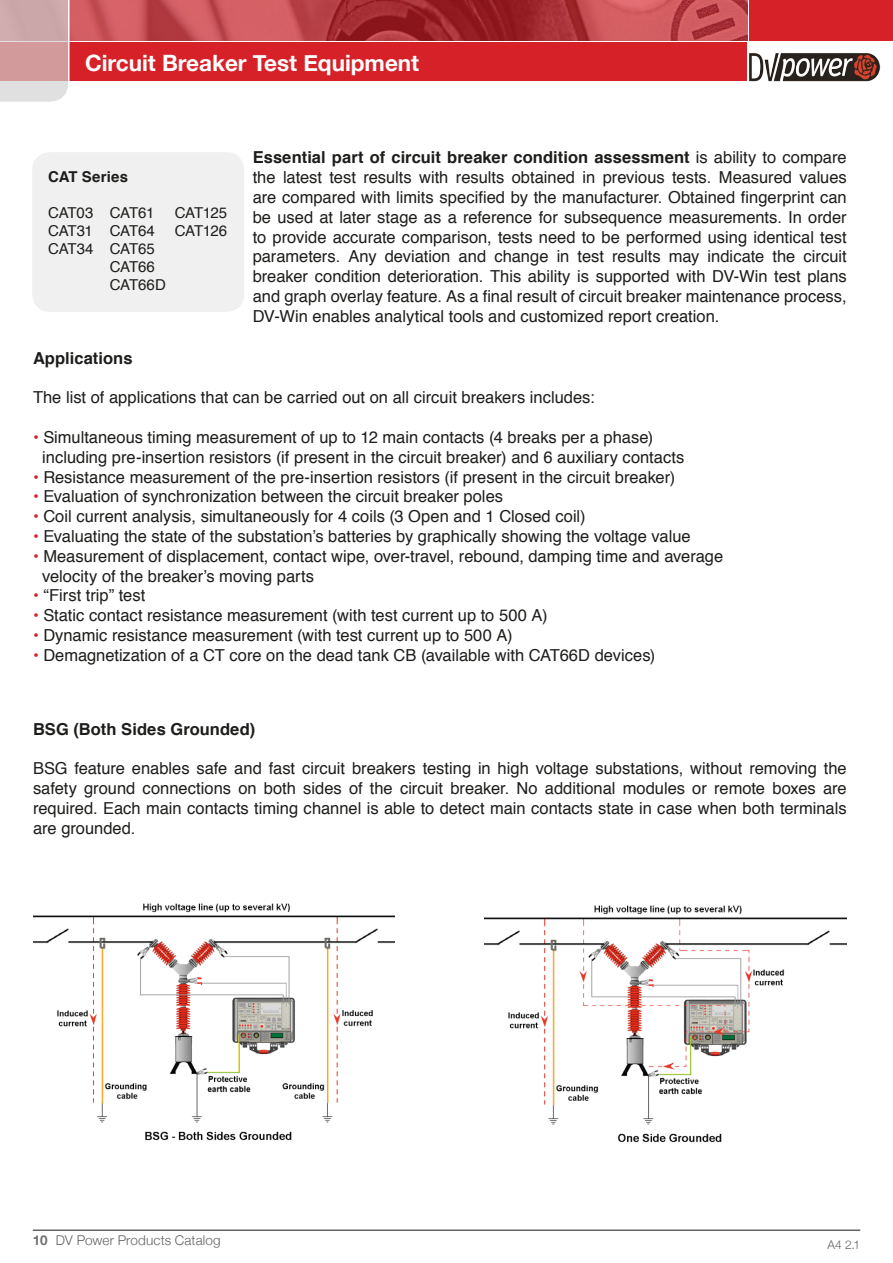
<style>
.page{position:relative;width:893px;height:1263px;background:#fff}
.page>*{position:absolute;margin:0;border:0;box-sizing:border-box;transform-origin:0 0}
.t1{font:700 22.5px "Helvetica Neue";color:#fff}
.Vanligt_text_vänster{font:16.5px/19.8px "Helvetica";color:#1d1d1b;text-align:justify}
.t2{font:700 16.5px "Helvetica";letter-spacing:.005em;color:#1d1d1b}
.t3{font:15px "Helvetica";letter-spacing:-.02em;color:#1d1d1b}
.t4{font:700 15px "Helvetica";letter-spacing:.01em;color:#1d1d1b}
.t5{font:300 13.5px "Helvetica Neue";letter-spacing:.01em;color:#646463}
.t6{font:300 12px "Helvetica Neue";color:#646463}
.s1{font-weight:700}
.s2{color:#d62128}
.s3{font-weight:700;color:#70706f}
</style>
<div class="page">
<img style="left:750px;top:53px;width:130px;height:28px">
<hr style="left:33px;top:1229px;width:827px;height:2px;background:#646463">
<img style="left:70px;top:0;width:677px;height:41px">
<div style="left:0;top:43px;width:747px;height:38px;background:#d62128"></div>
<hr style="left:68px;top:0;width:2px;height:149px;background:#fff">
<svg style="left:0;top:0;width:68px;height:102px;background:#d3afb0"></svg>
<div style="left:750px;top:0;width:143px;height:41px;background:#d62128"></div>
<img style="left:33px;top:903px;width:362px;height:238px">
<img style="left:485px;top:905px;width:362px;height:238px">
<div style="left:32px;top:152px;width:212px;height:160px;background:#f0f0f0;border-radius:18px"></div>
<p class="t1" style="left:85px;top:43px;width:336px">Circuit Breaker Test Equipment</p>
<p class="t4" style="left:48px;top:164px;width:81px">CAT Series</p>
<p class="t3" style="left:48px;top:201px;width:47px">CAT03</p>
<p class="t3" style="left:48px;top:219px;width:46px">CAT31</p>
<p class="t3" style="left:48px;top:237px;width:47px">CAT34</p>
<p class="t3" style="left:110px;top:201px;width:46px">CAT61</p>
<p class="t3" style="left:110px;top:219px;width:47px">CAT64</p>
<p class="t3" style="left:110px;top:237px;width:47px">CAT65</p>
<p class="t3" style="left:110px;top:255px;width:47px">CAT66</p>
<p class="t3" style="left:110px;top:273px;width:58px">CAT66D</p>
<p class="t3" style="left:175px;top:201px;width:54px">CAT125</p>
<p class="t3" style="left:175px;top:219px;width:54px">CAT126</p>
<p class="Vanligt_text_vänster" style="left:253px;top:148px;width:596px"><span class="s1">Essential part of circuit breaker condition assessment</span> is ability to compare the latest test results with results obtained in previous tests. Measured values are compared with limits specified by the manufacturer. Obtained fingerprint can be used at later stage as a reference for subsequence measurements. In order to provide accurate comparison, tests need to be performed using identical test parameters. Any deviation and change in test results may indicate the circuit breaker condition deterioration. This ability is supported with DV-Win test plans and graph overlay feature. As a final result of circuit breaker maintenance process, DV-Win enables analytical tools and customized report creation.</p>
<p class="t2" style="left:33px;top:345px;width:101px">Applications</p>
<p class="Vanligt_text_vänster" style="left:33px;top:388px;width:563px">The list of applications that can be carried out on all circuit breakers includes:</p>
<p class="Vanligt_text_vänster" style="left:33px;top:428px;width:622px"><span class="s2">•</span> Simultaneous timing measurement of up to 12 main contacts (4 breaks per a phase)</p>
<p class="Vanligt_text_vänster" style="left:42px;top:448px;width:644px">including pre-insertion resistors (if present in the circuit breaker) and 6 auxiliary contacts</p>
<p class="Vanligt_text_vänster" style="left:33px;top:467px;width:644px"><span class="s2">•</span> Resistance measurement of the pre-insertion resistors (if present in the circuit breaker)</p>
<p class="Vanligt_text_vänster" style="left:33px;top:487px;width:472px"><span class="s2">•</span> Evaluation of synchronization between the circuit breaker poles</p>
<p class="Vanligt_text_vänster" style="left:33px;top:507px;width:554px"><span class="s2">•</span> Coil current analysis, simultaneously for 4 coils (3 Open and 1 Closed coil)</p>
<p class="Vanligt_text_vänster" style="left:33px;top:527px;width:659px"><span class="s2">•</span> Evaluating the state of the substation’s batteries by graphically showing the voltage value</p>
<p class="Vanligt_text_vänster" style="left:33px;top:547px;width:692px"><span class="s2">•</span> Measurement of displacement, contact wipe, over-travel, rebound, damping time and average</p>
<p class="Vanligt_text_vänster" style="left:42px;top:566px;width:273px">velocity of the breaker’s moving parts</p>
<p class="Vanligt_text_vänster" style="left:33px;top:586px;width:114px"><span class="s2">•</span> “First trip” test</p>
<p class="Vanligt_text_vänster" style="left:33px;top:606px;width:516px"><span class="s2">•</span> Static contact resistance measurement (with test current up to 500 A)</p>
<p class="Vanligt_text_vänster" style="left:33px;top:626px;width:481px"><span class="s2">•</span> Dynamic resistance measurement (with test current up to 500 A)</p>
<p class="Vanligt_text_vänster" style="left:33px;top:646px;width:624px"><span class="s2">•</span> Demagnetization of a CT core on the dead tank CB (available with CAT66D devices)</p>
<p class="t2" style="left:33px;top:715px;width:224px">BSG (Both Sides Grounded)</p>
<p class="Vanligt_text_vänster" style="left:33px;top:759px;width:815px">BSG feature enables safe and fast circuit breakers testing in high voltage substations, without removing the safety ground connections on both sides of the circuit breaker. No additional modules or remote boxes are required. Each main contacts timing channel is able to detect main contacts state in case when both terminals are grounded.</p>
<p class="t5" style="left:33px;top:1229px;width:189px"><span class="s3">10</span> DV Power Products Catalog</p>
<p class="t6" style="left:827px;top:1235px;width:34px">A4 2.1</p>
</div>
